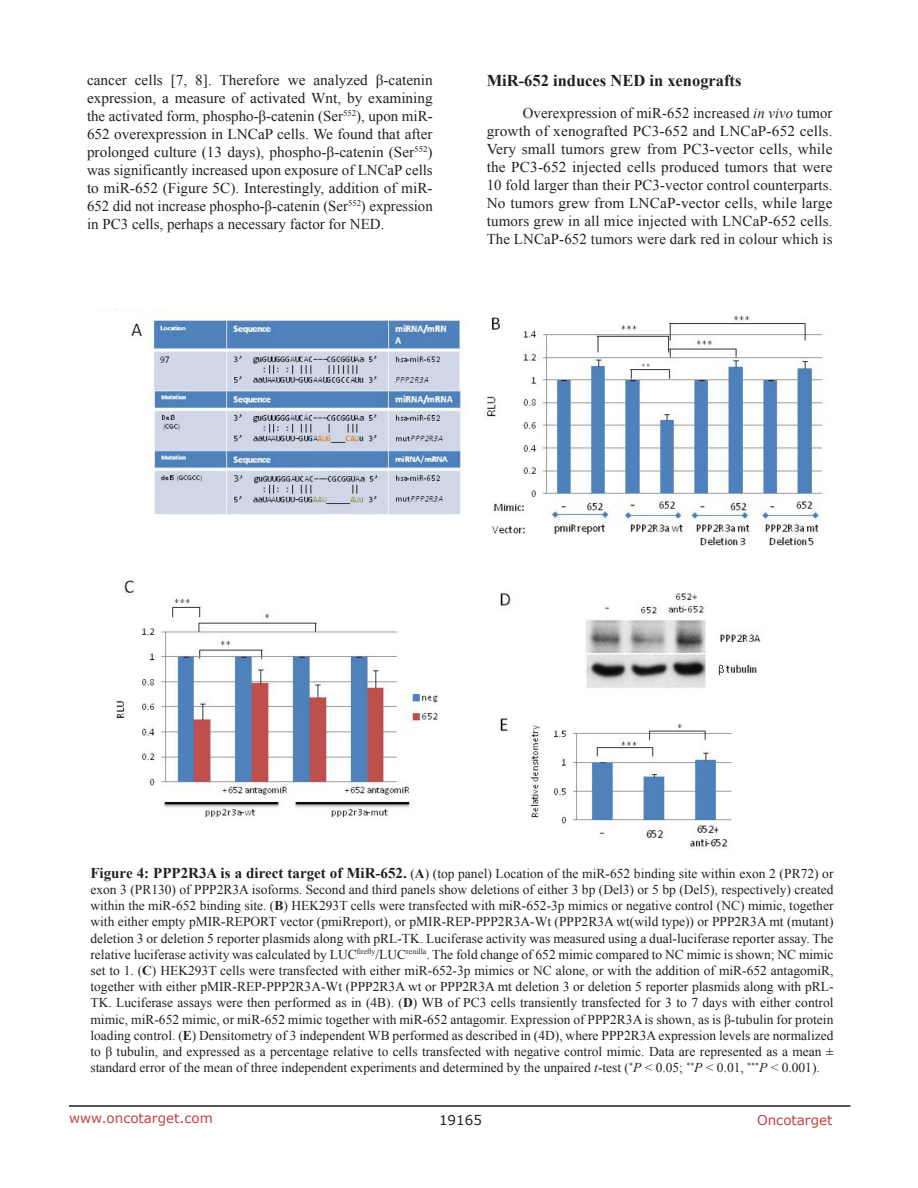
<style>
.page{position:relative;width:918px;height:1188px;background:#fff}
.page>*{position:absolute;margin:0;border:0;box-sizing:border-box;transform-origin:0 0}
.sub_heading_1{font:700 16.5px "Times New Roman";color:#231f20}
.BodyText{font:15px/18px "Times New Roman";letter-spacing:.005em;color:#231f20;text-align:justify}
.Figuretrx{font:13.5px/16.2px "Times New Roman";color:#231f20;text-align:justify}
.t1{font:13.5px "Verdana";color:#c24141}
.t2{font:13.5px "Verdana";color:#231f20}
.s1{font-style:italic}
.s2{font-weight:700;font-size:15px}
.s3{font-weight:700}
</style>
<div class="page">
<hr style="left:69px;top:1105px;width:781px;height:2px;background:#231f20">
<img style="left:115px;top:309px;width:708px;height:540px">
<p class="BodyText" style="left:87px;top:71px;width:347px">cancer cells [7, 8]. Therefore we analyzed β-catenin expression, a measure of activated Wnt, by examining the activated form, phospho-β-catenin (Ser<sup>552</sup>), upon miR-652 overexpression in LNCaP cells. We found that after prolonged culture (13 days), phospho-β-catenin (Ser<sup>552</sup>) was significantly increased upon exposure of LNCaP cells to miR-652 (Figure 5C). Interestingly, addition of miR-652 did not increase phospho-β-catenin (Ser<sup>552</sup>) expression in PC3 cells, perhaps a necessary factor for NED.</p>
<p class="sub_heading_1" style="left:487px;top:69px;width:256px">MiR-652 induces NED in xenografts</p>
<p class="BodyText" style="left:487px;top:103px;width:347px;text-indent:36px">Overexpression of miR-652 increased <span class="s1">in vivo</span> tumor growth of xenografted PC3-652 and LNCaP-652 cells.<br>Very small tumors grew from PC3-vector cells, while the PC3-652 injected cells produced tumors that were 10 fold larger than their PC3-vector control counterparts.<br>No tumors grew from LNCaP-vector cells, while large tumors grew in all mice injected with LNCaP-652 cells.<br>The LNCaP-652 tumors were dark red in colour which is</p>
<p class="Figuretrx" style="left:90px;top:865px;width:745px"><span class="s2">Figure 4: PPP2R3A is a direct target of MiR-652.</span> (<span class="s3">A</span>) (top panel) Location of the miR-652 binding site within exon 2 (PR72) or exon 3 (PR130) of PPP2R3A isoforms. Second and third panels show deletions of either 3 bp (Del3) or 5 bp (Del5), respectively) created within the miR-652 binding site. (<span class="s3">B</span>) HEK293T cells were transfected with miR-652-3p mimics or negative control (NC) mimic, together with either empty pMIR-REPORT vector (pmiRreport), or pMIR-REP-PPP2R3A-Wt (PPP2R3A wt(wild type)) or PPP2R3A mt (mutant) deletion 3 or deletion 5 reporter plasmids along with pRL-TK. Luciferase activity was measured using a dual-luciferase reporter assay. The relative luciferase activity was calculated by LUC<sup>firefly</sup>/LUC<sup>renilla</sup>. The fold change of 652 mimic compared to NC mimic is shown; NC mimic set to 1. (<span class="s3">C</span>) HEK293T cells were transfected with either miR-652-3p mimics or NC alone, or with the addition of miR-652 antagomiR, together with either pMIR-REP-PPP2R3A-Wt (PPP2R3A wt or PPP2R3A mt deletion 3 or deletion 5 reporter plasmids along with pRL-TK. Luciferase assays were then performed as in (4B). (<span class="s3">D</span>) WB of PC3 cells transiently transfected for 3 to 7 days with either control mimic, miR-652 mimic, or miR-652 mimic together with miR-652 antagomir. Expression of PPP2R3A is shown, as is β-tubulin for protein loading control. (<span class="s3">E</span>) Densitometry of 3 independent WB performed as described in (4D), where PPP2R3A expression levels are normalized to β tubulin, and expressed as a percentage relative to cells transfected with negative control mimic. Data are represented as a mean ± standard error of the mean of three independent experiments and determined by the unpaired <span class="s1">t</span>-test (<sup>*</sup><span class="s1">P</span> &lt; 0.05; <sup>**</sup><span class="s1">P</span> &lt; 0.01, <sup>***</sup><span class="s1">P</span> &lt; 0.001).</p>
<p class="t1" style="left:69px;top:1109px;width:145px">www.oncotarget.com</p>
<p class="t2" style="left:439px;top:1111px;width:44px">19165</p>
<p class="t1" style="left:757px;top:1111px;width:77px">Oncotarget</p>
</div>
